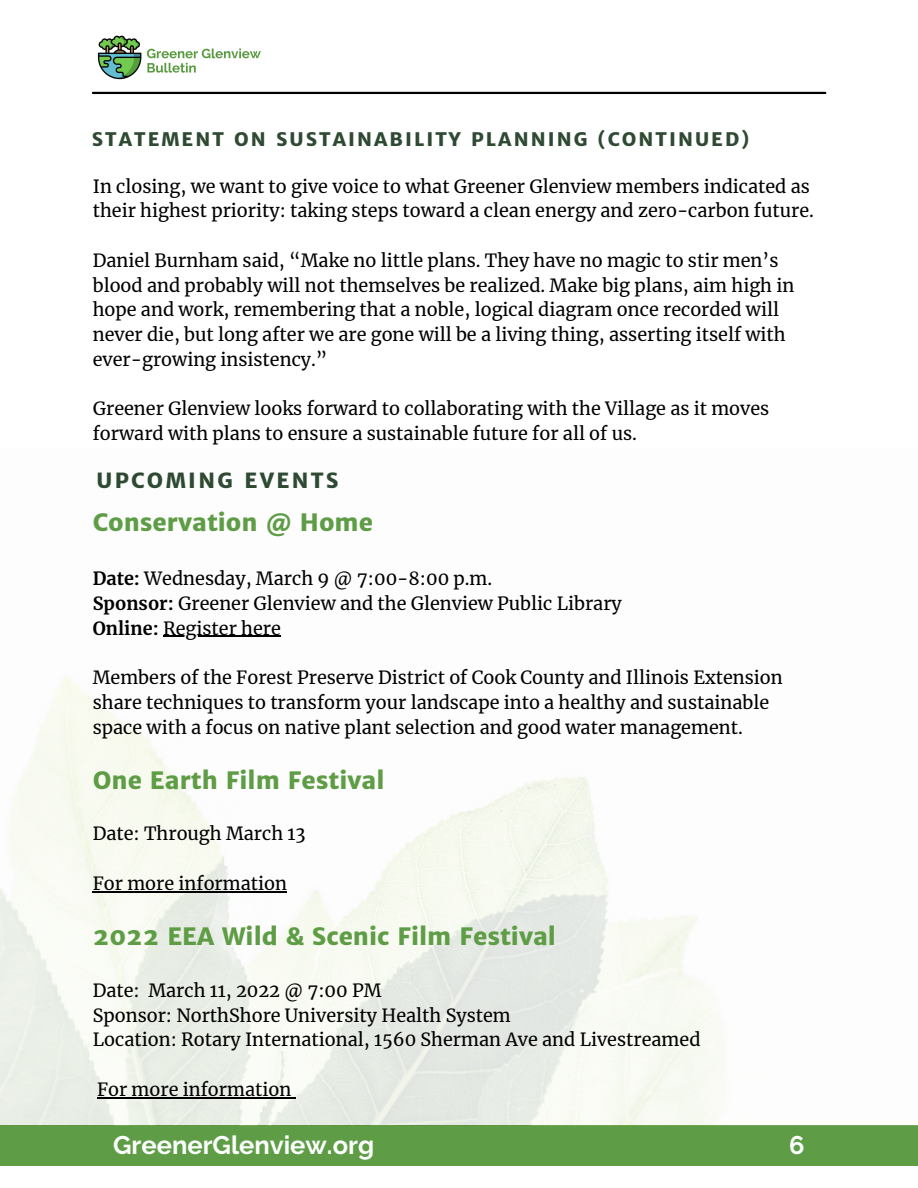
<style>
.page{position:relative;width:918px;height:1188px;background:#fff}
.page>*{position:absolute;margin:0;border:0;box-sizing:border-box;transform-origin:0 0}
.t1{font:700 25.5px "Raleway";color:#fcfffe}
.t2{font:800 24px "Merriweather Sans";color:#5e9d46}
.t3{font:800 21px "Merriweather Sans";letter-spacing:.11em;color:#2f4a33}
.t4{font:800 18.75px "Merriweather Sans";letter-spacing:.11em;color:#2f4a33}
.t5{font:18px/24.8px "Merriweather";color:#000}
.s1{font-weight:700}
</style>
<div class="page">
<img style="left:93px;top:35px;width:191px;height:57px">
<hr style="left:93px;top:92px;width:732px;height:2px;background:#000">
<div style="left:0;top:1125px;width:918px;height:41px;background:#5e9d46"></div>
<img style="left:0;top:635px;width:724px;height:490px">
<hr style="left:163px;top:636px;width:118px;height:1px;background:#000">
<hr style="left:93px;top:891px;width:194px;height:1px;background:#000">
<hr style="left:97px;top:1097px;width:194px;height:1px;background:#000">
<p class="t4" style="left:92px;top:127px;width:659px">STATEMENT ON SUSTAINABILITY PLANNING (CONTINUED)</p>
<p class="t5" style="left:93px;top:174px;width:723px">In closing, we want to give voice to what Greener Glenview members indicated as their highest priority: taking steps toward a clean energy and zero-carbon future.</p>
<p class="t5" style="left:93px;top:248px;width:703px">Daniel Burnham said, “Make no little plans. They have no magic to stir men’s blood and probably will not themselves be realized. Make big plans, aim high in hope and work, remembering that a noble, logical diagram once recorded will never die, but long after we are gone will be a living thing, asserting itself with ever-growing insistency.”</p>
<p class="t5" style="left:93px;top:397px;width:678px">Greener Glenview looks forward to collaborating with the Village as it moves forward with plans to ensure a sustainable future for all of us.</p>
<p class="t3" style="left:97px;top:467px;width:244px">UPCOMING EVENTS</p>
<p class="t2" style="left:93px;top:507px;width:282px">Conservation @ Home</p>
<p class="t5" style="left:93px;top:566px;width:401px"><span class="s1">Date:</span> Wednesday, March 9 @ 7:00-8:00 p.m.</p>
<p class="t5" style="left:93px;top:591px;width:531px"><span class="s1">Sponsor:</span> Greener Glenview and the Glenview Public Library</p>
<p class="t5" style="left:93px;top:616px;width:190px"><span class="s1">Online:</span> Register here</p>
<p class="t5" style="left:93px;top:665px;width:692px">Members of the Forest Preserve District of Cook County and Illinois Extension share techniques to transform your landscape into a healthy and sustainable space with a focus on native plant selection and good water management.</p>
<p class="t2" style="left:93px;top:765px;width:293px">One Earth Film Festival</p>
<p class="t5" style="left:93px;top:822px;width:214px">Date: Through March 13</p>
<p class="t5" style="left:93px;top:871px;width:196px">For more information</p>
<p class="t2" style="left:93px;top:921px;width:465px">2022 EEA Wild &amp; Scenic Film Festival</p>
<p class="t5" style="left:93px;top:978px;width:290px">Date: March 11, 2022 @ 7:00 PM</p>
<p class="t5" style="left:93px;top:1003px;width:420px">Sponsor: NorthShore University Health System</p>
<p class="t5" style="left:93px;top:1028px;width:609px">Location: Rotary International, 1560 Sherman Ave and Livestreamed</p>
<p class="t5" style="left:97px;top:1077px;width:196px">For more information</p>
<p class="t1" style="left:113px;top:1130px;width:262px">GreenerGlenview.org</p>
<p class="t1" style="left:789px;top:1130px;width:17px">6</p>
</div>
